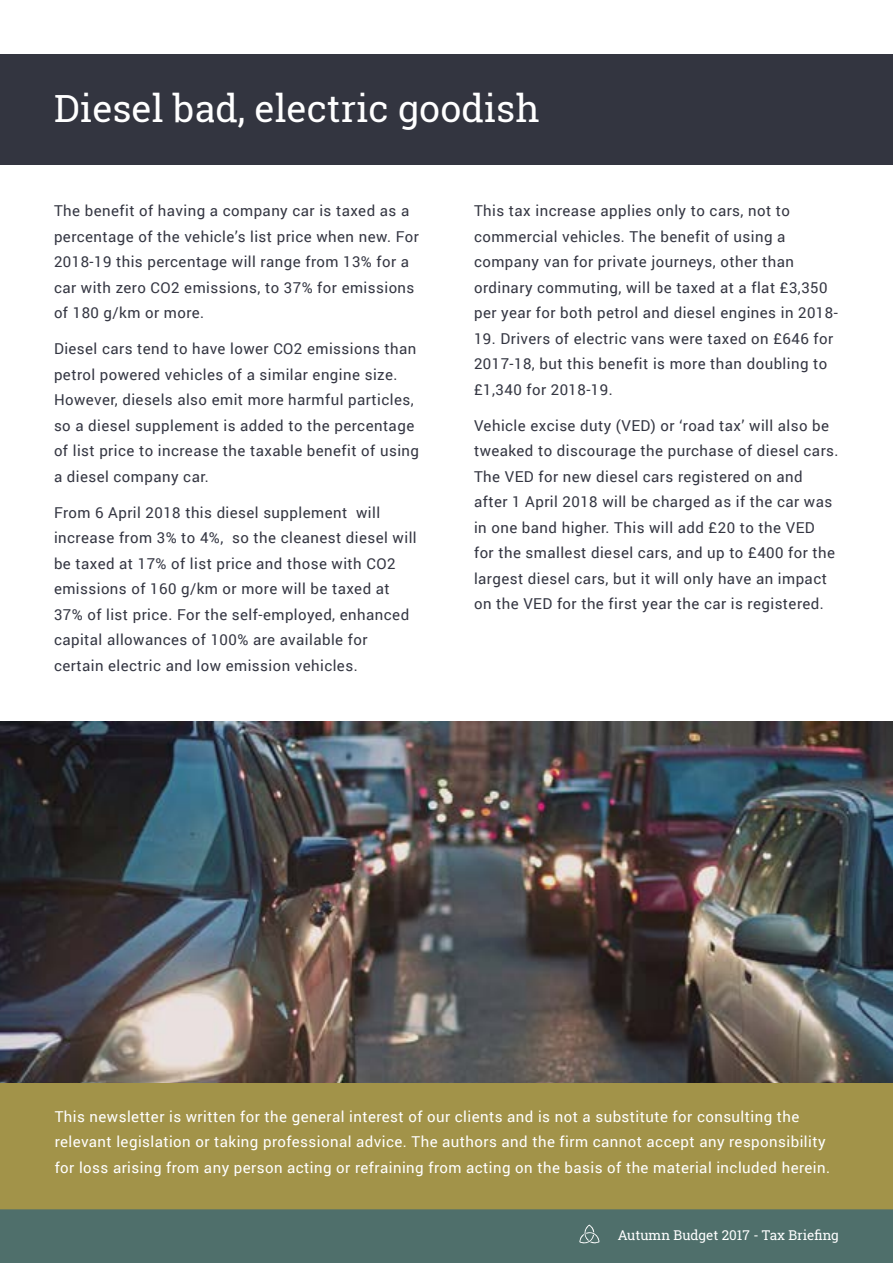
<style>
.page{position:relative;width:893px;height:1263px;background:#fff}
.page>*{position:absolute;margin:0;border:0;box-sizing:border-box;transform-origin:0 0}
.t1{font:37.5px "Roboto Slab";color:#fff}
.t2{font:15px/25.5px "Roboto";letter-spacing:.03em;color:#343642}
.t3{font:15px/25.5px "Roboto";letter-spacing:.03em;color:#fff}
.t4{font:13.5px "Roboto Slab";color:#fff}
</style>
<div class="page">
<div style="left:0;top:1209px;width:893px;height:54px;background:#4f6f6b"></div>
<svg style="left:579px;top:1224px;width:21px;height:20px"></svg>
<div style="left:0;top:54px;width:893px;height:110px;background:#333540"></div>
<div style="left:0;top:1083px;width:893px;height:126px;background:#a29349"></div>
<img style="left:0;top:721px;width:892px;height:362px">
<h1 class="t1" style="left:54px;top:83px;width:487px">Diesel bad, electric goodish</h1>
<p class="t2" style="left:54px;top:197px;width:366px">The benefit of having a company car is taxed as a percentage of the vehicle’s list price when new. For 2018-19 this percentage will range from 13% for a car with zero CO2 emissions, to 37% for emissions of 180 g/km or more.</p>
<p class="t2" style="left:54px;top:335px;width:367px">Diesel cars tend to have lower CO2 emissions than petrol powered vehicles of a similar engine size.<br>However, diesels also emit more harmful particles, so a diesel supplement is added to the percentage of list price to increase the taxable benefit of using a diesel company car.</p>
<p class="t2" style="left:54px;top:499px;width:364px">From 6 April 2018 this diesel supplement will increase from 3% to 4%, so the cleanest diesel will be taxed at 17% of list price and those with CO2 emissions of 160 g/km or more will be taxed at 37% of list price. For the self-employed, enhanced capital allowances of 100% are available for certain electric and low emission vehicles.</p>
<p class="t2" style="left:474px;top:197px;width:365px">This tax increase applies only to cars, not to commercial vehicles. The benefit of using a company van for private journeys, other than ordinary commuting, will be taxed at a flat £3,350 per year for both petrol and diesel engines in 2018-</p>
<p class="t2" style="left:474px;top:325px;width:361px">19. Drivers of electric vans were taxed on £646 for<br>2017-18, but this benefit is more than doubling to £1,340 for 2018-19.</p>
<p class="t2" style="left:474px;top:412px;width:366px">Vehicle excise duty (VED) or ‘road tax’ will also be tweaked to discourage the purchase of diesel cars.<br>The VED for new diesel cars registered on and after 1 April 2018 will be charged as if the car was in one band higher. This will add £20 to the VED<br>for the smallest diesel cars, and up to £400 for the largest diesel cars, but it will only have an impact on the VED for the first year the car is registered.</p>
<p class="t3" style="left:55px;top:1103px;width:777px">This newsletter is written for the general interest of our clients and is not a substitute for consulting the relevant legislation or taking professional advice. The authors and the firm cannot accept any responsibility for loss arising from any person acting or refraining from acting on the basis of the material included herein.</p>
<p class="t4" style="left:618px;top:1226px;width:222px">Autumn Budget 2017 - Tax Briefing</p>
</div>
